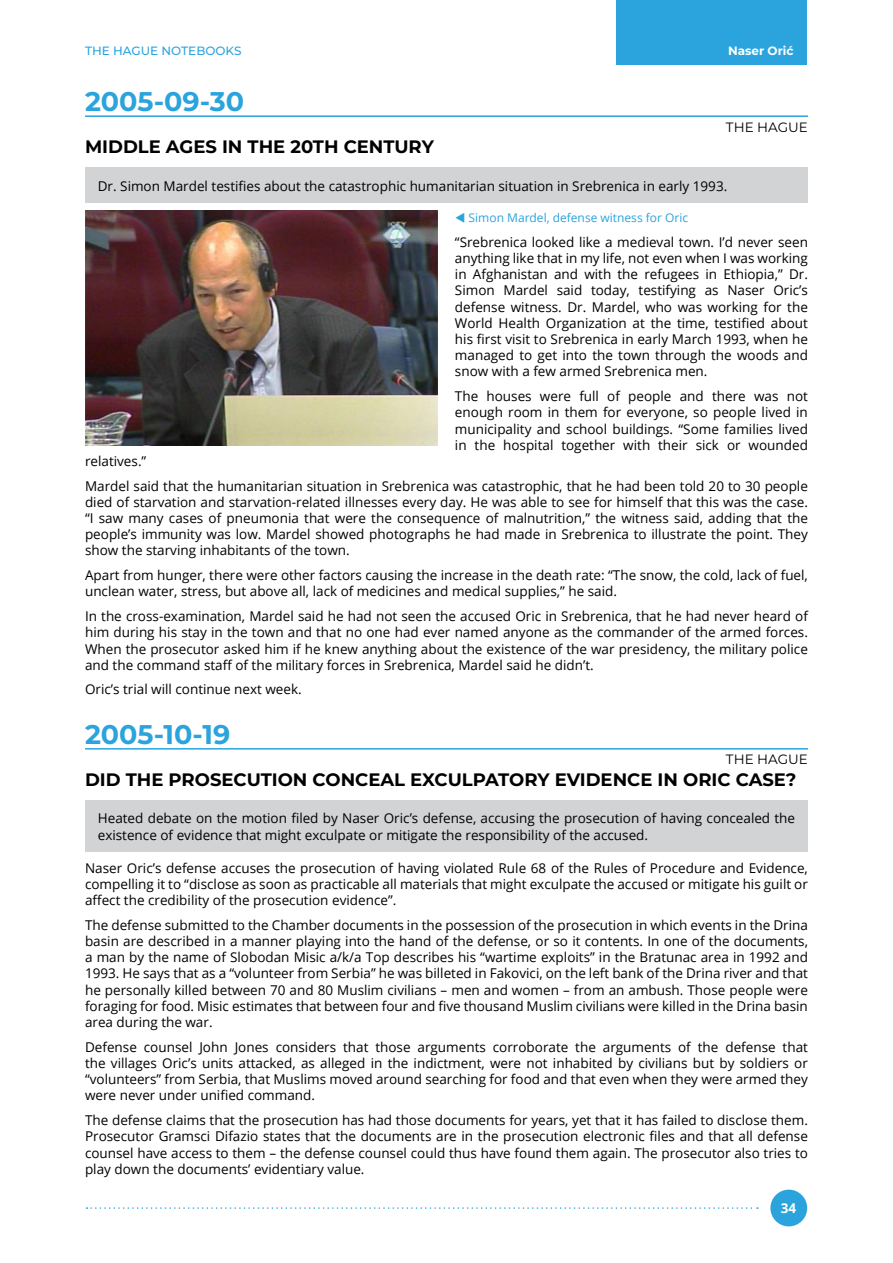
<style>
.page{position:relative;width:893px;height:1263px;background:#fff}
.page>*{position:absolute;margin:0;border:0;box-sizing:border-box;transform-origin:0 0}
.t1{font:700 27px "Montserrat";color:#2ba4dd}
.t2{font:700 18px "Montserrat";color:#000}
.t3{font:13.5px/16.2px "Open Sans";color:#000;text-align:justify}
.t4{font:13.5px "Montserrat";color:#000}
.t5{font:700 13.5px "Open Sans";color:#fff}
.t6{font:12px "Open Sans";color:#2ba4dd}
.t7{font:500 12px "Montserrat";color:#2ba4dd}
.t8{font:700 12px "Montserrat";color:#fff}
</style>
<div class="page">
<div style="left:617px;top:0;width:190px;height:65px;background:#2ba4dd"></div>
<div style="left:770px;top:1189px;width:37px;height:37px;background:#2ba4dd;border-radius:50%"></div>
<svg style="left:87px;top:1207px;width:671px;height:2px"></svg>
<hr style="left:85px;top:115px;width:723px;height:2px;background:#2ba4dd">
<div style="left:85px;top:168px;width:723px;height:35px;background:#d1d3d4"></div>
<hr style="left:85px;top:748px;width:723px;height:1px;background:#2ba4dd">
<div style="left:85px;top:800px;width:723px;height:52px;background:#d1d3d4"></div>
<img style="left:85px;top:210px;width:353px;height:235px">
<p class="t7" style="left:85px;top:43px;width:158px">THE HAGUE NOTEBOOKS</p>
<p class="t8" style="left:728px;top:43px;width:67px">Naser Orić</p>
<h1 class="t1" style="left:85px;top:84px;width:161px">2005-09-30</h1>
<p class="t4" style="left:726px;top:118px;width:83px">THE HAGUE</p>
<h2 class="t2" style="left:85px;top:135px;width:350px">MIDDLE AGES IN THE 20TH CENTURY</h2>
<p class="t3" style="left:98px;top:177px;width:631px">Dr. Simon Mardel testifies about the catastrophic humanitarian situation in Srebrenica in early 1993.</p>
<p class="t6" style="left:455px;top:210px;width:235px">▼ Simon Mardel, defense witness for Oric</p>
<p class="t3" style="left:455px;top:233px;width:354px">“Srebrenica looked like a medieval town. I’d never seen anything like that in my life, not even when I was working in Afghanistan and with the refugees in Ethiopia,” Dr.<br>Simon Mardel said today, testifying as Naser Oric’s defense witness. Dr. Mardel, who was working for the World Health Organization at the time, testified about his first visit to Srebrenica in early March 1993, when he managed to get into the town through the woods and snow with a few armed Srebrenica men.</p>
<p class="t3" style="left:455px;top:388px;width:354px">The houses were full of people and there was not enough room in them for everyone, so people lived in municipality and school buildings. “Some families lived in the hospital together with their sick or wounded</p>
<p class="t3" style="left:85px;top:448px;width:724px;line-height:24.8px">relatives.”<br>Mardel said that the humanitarian situation in Srebrenica was catastrophic, that he had been told 20 to 30 people</p>
<p class="t3" style="left:85px;top:493px;width:724px">died of starvation and starvation-related illnesses every day. He was able to see for himself that this was the case. “I saw many cases of pneumonia that were the consequence of malnutrition,” the witness said, adding that the people’s immunity was low. Mardel showed photographs he had made in Srebrenica to illustrate the point. They show the starving inhabitants of the town.</p>
<p class="t3" style="left:85px;top:567px;width:724px">Apart from hunger, there were other factors causing the increase in the death rate: “The snow, the cold, lack of fuel, unclean water, stress, but above all, lack of medicines and medical supplies,” he said.</p>
<p class="t3" style="left:85px;top:608px;width:724px">In the cross-examination, Mardel said he had not seen the accused Oric in Srebrenica, that he had never heard of him during his stay in the town and that no one had ever named anyone as the commander of the armed forces.<br>When the prosecutor asked him if he knew anything about the existence of the war presidency, the military police and the command staff of the military forces in Srebrenica, Mardel said he didn’t.</p>
<p class="t3" style="left:85px;top:681px;width:218px">Oric’s trial will continue next week.</p>
<h1 class="t1" style="left:85px;top:716px;width:147px">2005-10-19</h1>
<p class="t4" style="left:726px;top:750px;width:83px">THE HAGUE</p>
<h2 class="t2" style="left:85px;top:767px;width:713px">DID THE PROSECUTION CONCEAL EXCULPATORY EVIDENCE IN ORIC CASE?</h2>
<p class="t3" style="left:98px;top:810px;width:699px">Heated debate on the motion filed by Naser Oric’s defense, accusing the prosecution of having concealed the existence of evidence that might exculpate or mitigate the responsibility of the accused.</p>
<p class="t3" style="left:85px;top:859px;width:724px">Naser Oric’s defense accuses the prosecution of having violated Rule 68 of the Rules of Procedure and Evidence, compelling it to “disclose as soon as practicable all materials that might exculpate the accused or mitigate his guilt or affect the credibility of the prosecution evidence”.</p>
<p class="t3" style="left:85px;top:916px;width:724px">The defense submitted to the Chamber documents in the possession of the prosecution in which events in the Drina basin are described in a manner playing into the hand of the defense, or so it contents. In one of the documents, a man by the name of Slobodan Misic a/k/a Top describes his “wartime exploits” in the Bratunac area in 1992 and 1993. He says that as a “volunteer from Serbia” he was billeted in Fakovici, on the left bank of the Drina river and that he personally killed between 70 and 80 Muslim civilians – men and women – from an ambush. Those people were foraging for food. Misic estimates that between four and five thousand Muslim civilians were killed in the Drina basin area during the war.</p>
<p class="t3" style="left:85px;top:1038px;width:724px">Defense counsel John Jones considers that those arguments corroborate the arguments of the defense that the villages Oric’s units attacked, as alleged in the indictment, were not inhabited by civilians but by soldiers or “volunteers” from Serbia, that Muslims moved around searching for food and that even when they were armed they were never under unified command.</p>
<p class="t3" style="left:85px;top:1112px;width:724px">The defense claims that the prosecution has had those documents for years, yet that it has failed to disclose them.<br>Prosecutor Gramsci Difazio states that the documents are in the prosecution electronic files and that all defense counsel have access to them – the defense counsel could thus have found them again. The prosecutor also tries to play down the documents’ evidentiary value.</p>
<p class="t5" style="left:781px;top:1199px;width:17px">34</p>
</div>
